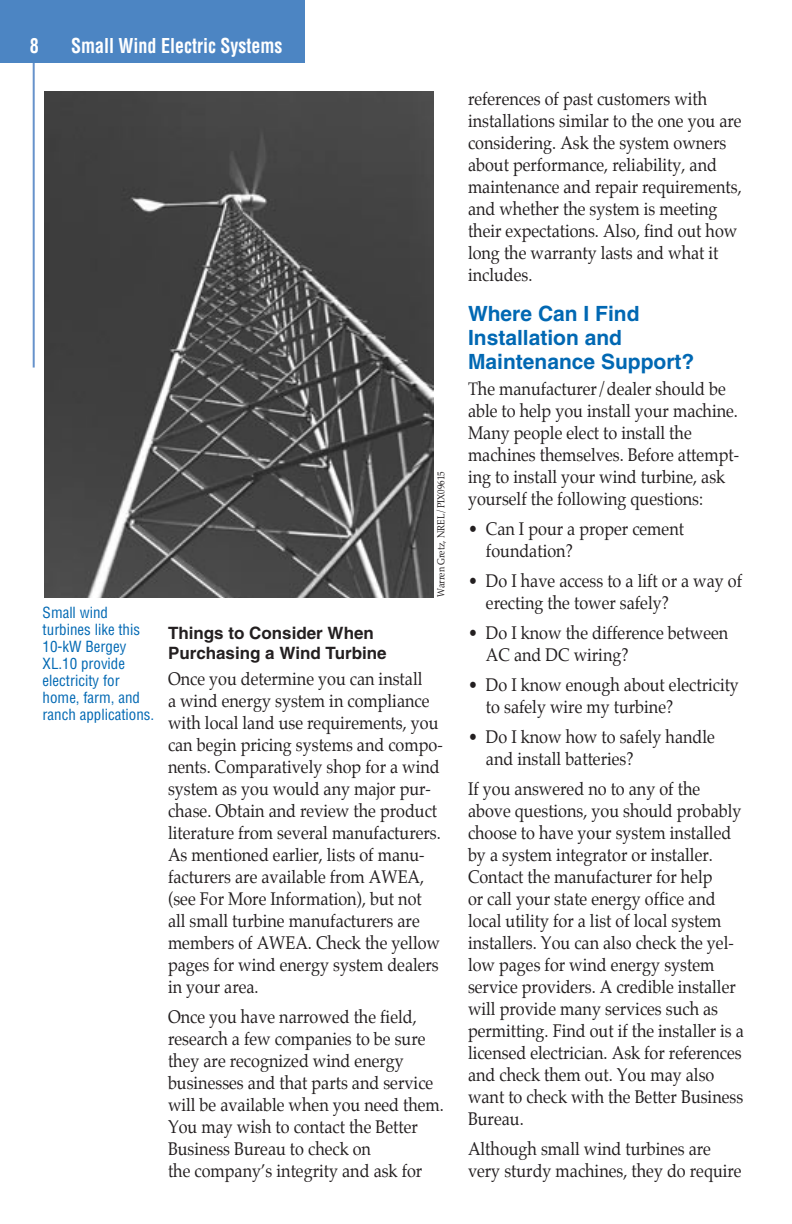
<style>
.page{position:relative;width:792px;height:1224px;background:#fff}
.page>*{position:absolute;margin:0;border:0;box-sizing:border-box;transform-origin:0 0}
.t1{font:700 21px/24px "Helvetica";color:#0168b3}
.t2{font:700 condensed 20px "Helvetica";color:#fff;scale:.9 1}
.t3{font:18px/22px "Palatino";color:#231f20;scale:.9 1}
.t4{font:700 17px/20px "Helvetica";color:#231f20}
.t5{font:condensed 15px/17px "Helvetica";color:#0168b3}
.t6{font:10px "Palatino";color:#231f20;scale:.9 1}
</style>
<div class="page">
<hr style="left:33px;top:17px;width:2px;height:351px;background:#6692cb">
<div style="left:0;top:0;width:305px;height:63px;background:#4c85c3"></div>
<img style="left:44px;top:92px;width:390px;height:505px">
<p class="t2" style="left:71px;top:34px;width:236px">Small Wind Electric Systems</p>
<p class="t6" style="left:435px;top:597px;width:141px;rotate:-90deg">Warren Gretz, NREL/PIX09615</p>
<p class="t5" style="left:43px;top:604px;width:111px">Small wind turbines like this<br>10-kW Bergey<br>XL. 10 provide electricity for home, farm, and ranch applications.</p>
<p class="t4" style="left:168px;top:622px;width:220px">Things to Consider When<br>Purchasing a Wind Turbine</p>
<p class="t3" style="left:168px;top:668px;width:307px">Once you determine you can install<br>a wind energy system in compliance with local land use requirements, you can begin pricing systems and compo&shy;nents. Comparatively shop for a wind system as you would any major pur&shy;chase. Obtain and review the product literature from several manufacturers.<br>As mentioned earlier, lists of manu&shy;facturers are available from AWEA, (see For More Information), but not all small turbine manufacturers are members of AWEA. Check the yellow pages for wind energy system dealers in your area.</p>
<p class="t3" style="left:168px;top:1006px;width:308px">Once you have narrowed the field, research a few companies to be sure they are recognized wind energy businesses and that parts and service will be available when you need them.<br>You may wish to contact the Better Business Bureau to check on<br>the company’s integrity and ask for</p>
<p class="t3" style="left:468px;top:88px;width:306px">references of past customers with installations similar to the one you are considering. Ask the system owners about performance, reliability, and maintenance and repair requirements, and whether the system is meeting their expectations. Also, find out how long the warranty lasts and what it includes.</p>
<p class="t1" style="left:468px;top:301px;width:228px">Where Can I Find<br>Installation and<br>Maintenance Support?</p>
<p class="t3" style="left:468px;top:378px;width:303px">The manufacturer/dealer should be able to help you install your machine.<br>Many people elect to install the machines themselves. Before attempt&shy;ing to install your wind turbine, ask yourself the following questions:</p>
<p class="t3" style="left:486px;top:518px;width:222px;text-indent:-18px">• Can I pour a proper cement foundation?</p>
<p class="t3" style="left:486px;top:570px;width:286px;text-indent:-18px">• Do I have access to a lift or a way of erecting the tower safely?</p>
<p class="t3" style="left:486px;top:622px;width:271px;text-indent:-18px">• Do I know the difference between<br>AC and DC wiring?</p>
<p class="t3" style="left:486px;top:674px;width:283px;text-indent:-18px">• Do I know enough about electricity to safely wire my turbine?</p>
<p class="t3" style="left:486px;top:726px;width:256px;text-indent:-18px">• Do I know how to safely handle and install batteries?</p>
<p class="t3" style="left:468px;top:778px;width:308px">If you answered no to any of the above questions, you should probably choose to have your system installed by a system integrator or installer.<br>Contact the manufacturer for help<br>or call your state energy office and local utility for a list of local system installers. You can also check the yel&shy;low pages for wind energy system service providers. A credible installer will provide many services such as permitting. Find out if the installer is a licensed electrician. Ask for references and check them out. You may also want to check with the Better Business Bureau.</p>
<p class="t3" style="left:468px;top:1138px;width:306px">Although small wind turbines are very sturdy machines, they do require</p>
</div>
